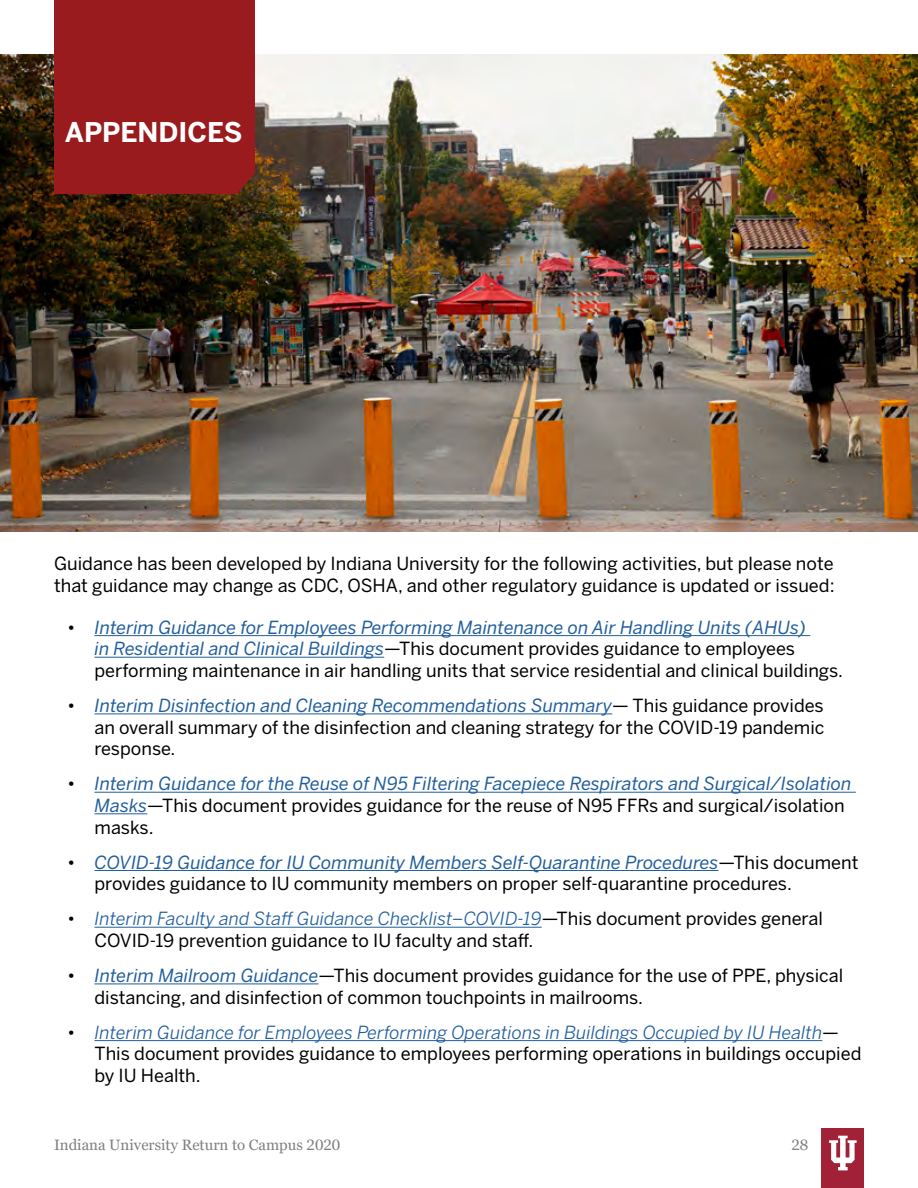
<style>
.page{position:relative;width:918px;height:1188px;background:#fff}
.page>*{position:absolute;margin:0;border:0;box-sizing:border-box;transform-origin:0 0}
.t1{font:700 27px "Benton Sans";color:#fff}
.t2{font:18px/21.6px "Benton Sans";color:#000}
.t3{font:italic 18px/21.6px "Benton Sans";color:#215e9e}
.t4{font:15px "Georgia Pro";color:#808080}
.t5{font:15px "Georgia Pro";color:#7f8080}
.s1{font-style:italic}
.s2{font-style:italic;color:#215e9e}
.s3{color:#000}
.s4{font-style:normal;color:#000}
</style>
<div class="page">
<img style="left:0;top:54px;width:918px;height:478px">
<div style="left:54px;top:0;width:201px;height:194px;background:#991b1e"></div>
<hr style="left:94px;top:635px;width:716px;height:1px;background:#215e9e">
<hr style="left:94px;top:657px;width:290px;height:1px;background:#215e9e">
<hr style="left:94px;top:713px;width:518px;height:1px;background:#215e9e">
<hr style="left:94px;top:792px;width:762px;height:1px;background:#215e9e">
<hr style="left:94px;top:813px;width:53px;height:1px;background:#215e9e">
<hr style="left:94px;top:870px;width:625px;height:1px;background:#215e9e">
<hr style="left:94px;top:927px;width:448px;height:1px;background:#215e9e">
<hr style="left:94px;top:983px;width:225px;height:1px;background:#215e9e">
<hr style="left:94px;top:1040px;width:728px;height:1px;background:#215e9e">
<div style="left:822px;top:1129px;width:42px;height:59px;background:#a12236"></div>
<svg style="left:829px;top:1136px;width:28px;height:34px"></svg>
<h1 class="t1" style="left:65px;top:115px;width:179px">APPENDICES</h1>
<p class="t2" style="left:54px;top:553px;width:782px">Guidance has been developed by Indiana University for the following activities, but please note that guidance may change as CDC, OSHA, and other regulatory guidance is updated or issued:</p>
<p class="t2" style="left:94px;top:617px;width:750px;text-indent:-27px"><span class="s1">•</span> <span class="s2">Interim Guidance for Employees Performing Maintenance on Air Handling Units (AHUs)<br>in Residential and Clinical Buildings</span>—This document provides guidance to employees performing maintenance in air handling units that service residential and clinical buildings.</p>
<p class="t2" style="left:94px;top:695px;width:732px;text-align:justify;text-indent:-27px"><span class="s1">•</span> <span class="s2">Interim Disinfection and Cleaning Recommendations Summary</span>— This guidance provides an overall summary of the disinfection and cleaning strategy for the COVID-19 pandemic response.</p>
<p class="t3" style="left:94px;top:773px;width:759px;text-indent:-27px"><span class="s3">•</span> Interim Guidance for the Reuse of N95 Filtering Facepiece Respirators and Surgical/Isolation<br>Masks<span class="s4">—This document provides guidance for the reuse of N95 FFRs and surgical/isolation masks.</span></p>
<p class="t2" style="left:94px;top:851px;width:765px;text-indent:-27px"><span class="s1">•</span> <span class="s2">COVID-19 Guidance for IU Community Members Self-Quarantine Procedures</span>—This document provides guidance to IU community members on proper self-quarantine procedures.</p>
<p class="t2" style="left:94px;top:908px;width:730px;text-indent:-27px"><span class="s1">•</span> <span class="s2">Interim Faculty and Staff Guidance Checklist–COVID-19</span>—This document provides general<br>COVID-19 prevention guidance to IU faculty and staff.</p>
<p class="t2" style="left:94px;top:965px;width:750px;text-indent:-27px"><span class="s1">•</span> <span class="s2">Interim Mailroom Guidance</span>—This document provides guidance for the use of PPE, physical distancing, and disinfection of common touchpoints in mailrooms.</p>
<p class="t2" style="left:94px;top:1022px;width:768px;text-indent:-27px"><span class="s1">•</span> <span class="s2">Interim Guidance for Employees Performing Operations in Buildings Occupied by IU Health</span>—<br>This document provides guidance to employees performing operations in buildings occupied by IU Health.</p>
<p class="t4" style="left:54px;top:1136px;width:288px">Indiana University Return to Campus 2020</p>
<p class="t5" style="left:791px;top:1136px;width:18px">28</p>
</div>
